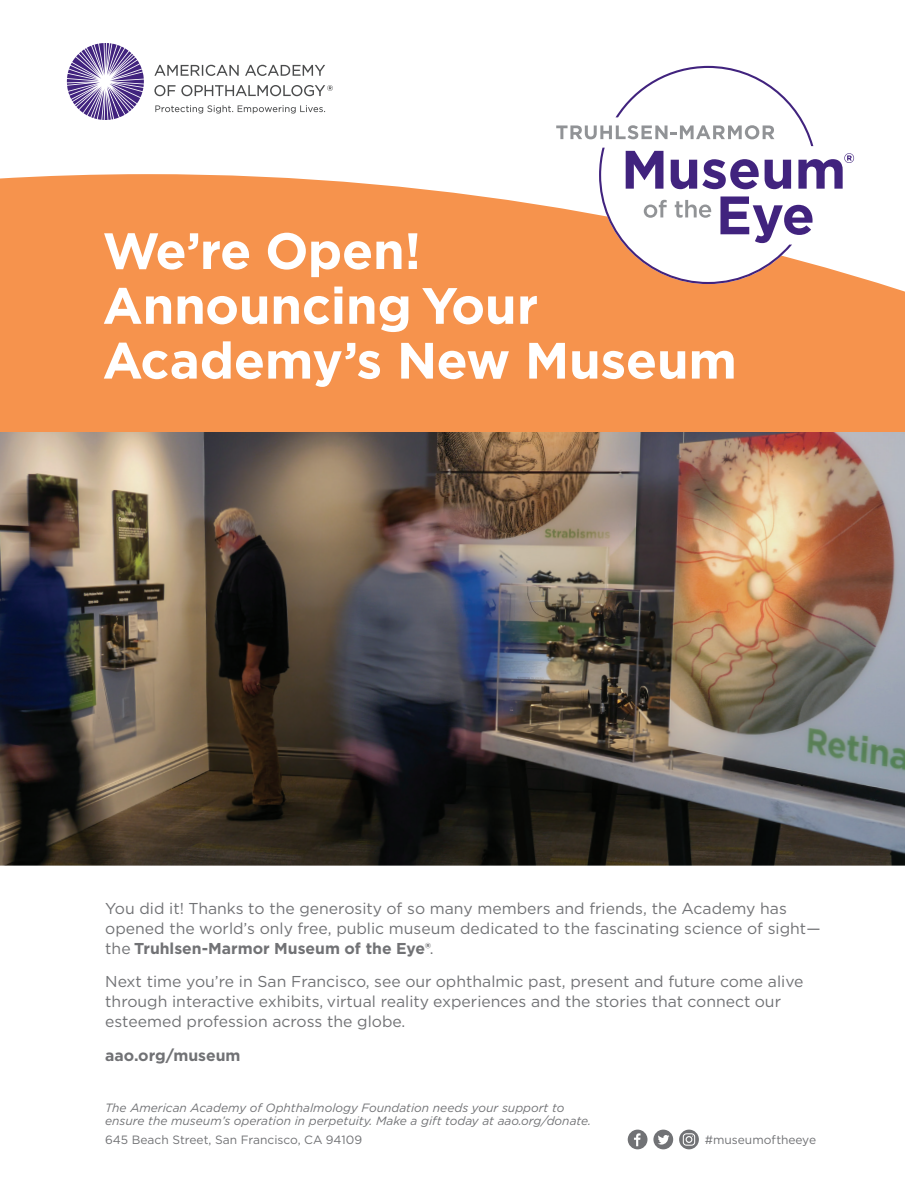
<style>
.page{position:relative;width:905px;height:1202px;background:#fff}
.page>*{position:absolute;margin:0;border:0;box-sizing:border-box;transform-origin:0 0}
.t1{font:700 51px/54.8px "Gotham";letter-spacing:-.005em;color:#fff}
.t2{font:15.75px/20.2px "Gotham";color:#717275}
.t3{font:700 15.75px "Gotham";color:#717275}
.t4{font:italic 12px/13.6px "Gotham";color:#717275}
.t5{font:12px "Gotham";color:#717275}
.s1{font-weight:700}
</style>
<div class="page">
<img style="left:0;top:431px;width:904px;height:434px">
<div style="left:0;top:83px;width:904px;height:348px;background:#f6934d"></div>
<svg style="left:0;top:64px;width:904px;height:228px;fill:#fefdfc"></svg>
<svg style="left:556px;top:66px;width:298px;height:218px"></svg>
<svg style="left:154px;top:65px;width:179px;height:49px"></svg>
<svg style="left:67px;top:43px;width:77px;height:77px;background:#9f90be"></svg>
<div style="left:627px;top:1129px;width:20px;height:20px;background:#717275;border-radius:50%"></div>
<svg style="left:634px;top:1133px;width:6px;height:13px"></svg>
<svg style="left:679px;top:1129px;width:20px;height:20px"></svg>
<svg style="left:682px;top:1133px;width:13px;height:12px"></svg>
<svg style="left:683px;top:1134px;width:11px;height:10px"></svg>
<div style="left:653px;top:1129px;width:20px;height:20px;background:#717275;border-radius:50%"></div>
<svg style="left:658px;top:1135px;width:11px;height:9px"></svg>
<h1 class="t1" style="left:102px;top:223px;width:636px">We’re Open!<br>Announcing Your<br>Academy’s New Museum</h1>
<p class="t2" style="left:105px;top:897px;width:716px">You did it! Thanks to the generosity of so many members and friends, the Academy has opened the world’s only free, public museum dedicated to the fascinating science of sight— the <span class="s1">Truhlsen-Marmor Museum of the Eye®</span>.</p>
<p class="t2" style="left:105px;top:970px;width:699px">Next time you’re in San Francisco, see our ophthalmic past, present and future come alive through interactive exhibits, virtual reality experiences and the stories that connect our esteemed profession across the globe.</p>
<p class="t3" style="left:105px;top:1045px;width:137px">aao.org/museum</p>
<p class="t4" style="left:105px;top:1100px;width:487px">The American Academy of Ophthalmology Foundation needs your support to ensure the museum’s operation in perpetuity. Make a gift today at aao.org/donate.</p>
<p class="t5" style="left:105px;top:1132px;width:258px">645 Beach Street, San Francisco, CA 94109</p>
<p class="t5" style="left:704px;top:1132px;width:113px">#museumoftheeye</p>
</div>
